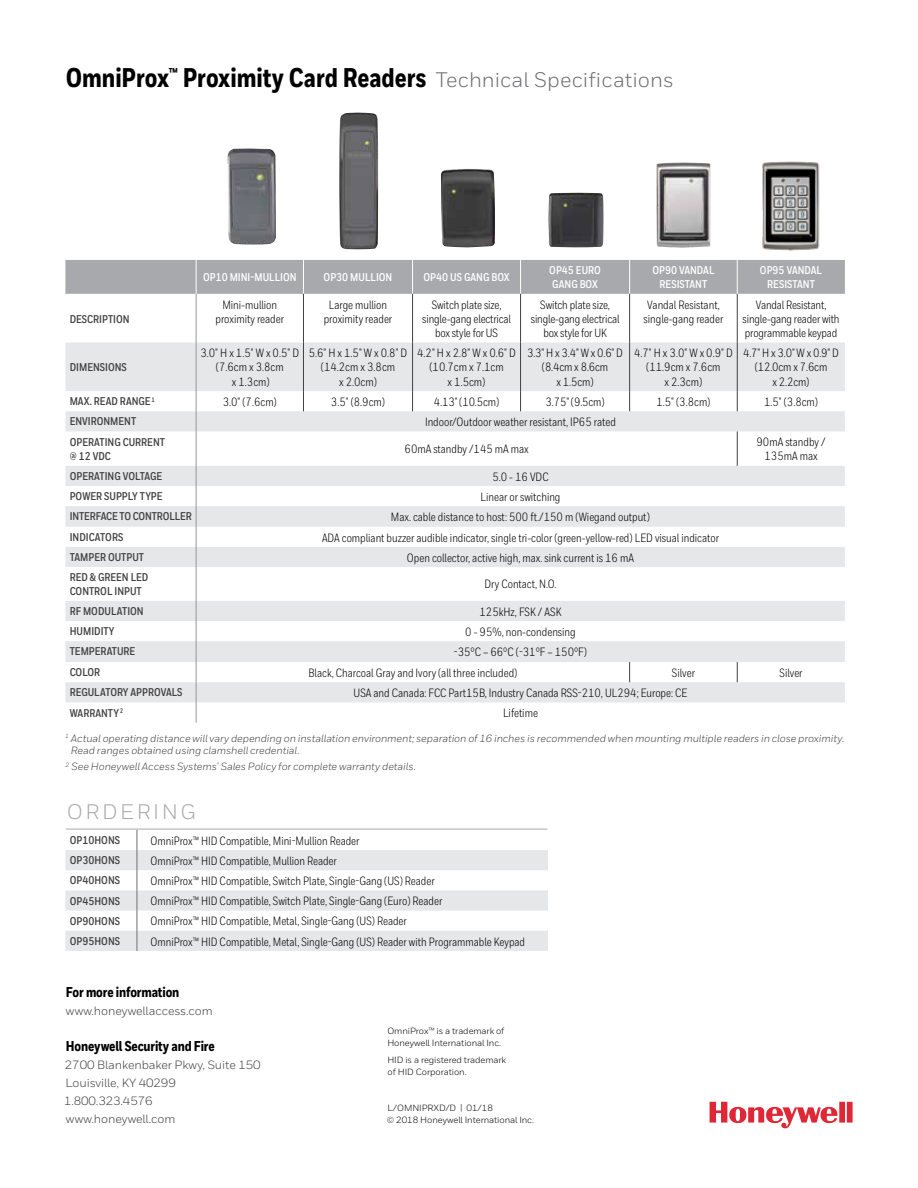
<style>
.page{position:relative;width:918px;height:1188px;background:#fff}
.page>*{position:absolute;margin:0;border:0;box-sizing:border-box;transform-origin:0 0}
.t1{font:800 27px "Honeywell Cond";color:#000}
.t2{font:21px "Honeywell Sans";letter-spacing:.12em;color:#a7a9ac}
.t3{font:800 14.25px "Honeywell Cond";letter-spacing:-.01em;color:#000}
.t4{font:12px/14.2px "Honeywell Cond";color:#000;text-align:center}
.t5{font:12px/18px "Honeywell Sans";letter-spacing:-.01em;color:#414042}
.t6{font:700 11.25px/14.2px "Honeywell Cond";color:#414042}
.t7{font:700 11.25px/14.2px "Honeywell Cond";color:#fff;text-align:center}
.t8{font:italic 10.5px/12px "Honeywell Sans";letter-spacing:-.005em;color:#414042}
.t9{font:9px/12px "Honeywell Sans";letter-spacing:-.01em;color:#000}
.s1{font-family:"Honeywell Sans";font-weight:400;font-size:21px;color:#6d6e71}
</style>
<div class="page">
<svg style="left:710px;top:1102px;width:143px;height:27px"></svg>
<hr style="left:66px;top:829px;width:481px;height:1px;background:#a7a9ac">
<svg style="left:65px;top:850px;width:483px;height:101px;fill:#e6e7e8"></svg>
<svg style="left:137px;top:830px;width:1px;height:121px"></svg>
<img style="left:227px;top:148px;width:49px;height:97px">
<img style="left:339px;top:112px;width:39px;height:137px">
<img style="left:441px;top:169px;width:54px;height:78px">
<img style="left:548px;top:193px;width:56px;height:54px">
<img style="left:656px;top:163px;width:55px;height:85px">
<img style="left:762px;top:161px;width:58px;height:90px">
<div style="left:65px;top:260px;width:780px;height:34px;background:#a7a9ac"></div>
<svg style="left:65px;top:342px;width:780px;height:360px;fill:#e6e7e8"></svg>
<hr style="left:196px;top:431px;width:1px;height:35px;background:#939598">
<svg style="left:629px;top:662px;width:1px;height:20px"></svg>
<hr style="left:737px;top:431px;width:1px;height:35px;background:#414042">
<hr style="left:737px;top:342px;width:1px;height:49px;background:#414042">
<hr style="left:737px;top:294px;width:1px;height:48px;background:#414042">
<svg style="left:737px;top:391px;width:1px;height:20px"></svg>
<svg style="left:737px;top:662px;width:1px;height:20px"></svg>
<hr style="left:196px;top:567px;width:1px;height:34px;background:#939598">
<svg style="left:196px;top:466px;width:1px;height:101px"></svg>
<hr style="left:196px;top:294px;width:1px;height:48px;background:#939598">
<hr style="left:196px;top:342px;width:1px;height:49px;background:#939598">
<svg style="left:196px;top:391px;width:1px;height:40px"></svg>
<hr style="left:196px;top:260px;width:1px;height:34px;background:#fff">
<hr style="left:303px;top:260px;width:1px;height:34px;background:#fff">
<hr style="left:412px;top:260px;width:1px;height:34px;background:#fff">
<hr style="left:520px;top:260px;width:1px;height:34px;background:#fff">
<hr style="left:629px;top:260px;width:1px;height:34px;background:#fff">
<hr style="left:737px;top:260px;width:1px;height:34px;background:#fff">
<hr style="left:303px;top:294px;width:1px;height:48px;background:#414042">
<hr style="left:303px;top:342px;width:1px;height:49px;background:#414042">
<svg style="left:303px;top:391px;width:1px;height:20px"></svg>
<hr style="left:412px;top:294px;width:1px;height:48px;background:#414042">
<hr style="left:412px;top:342px;width:1px;height:49px;background:#414042">
<svg style="left:412px;top:391px;width:1px;height:20px"></svg>
<hr style="left:520px;top:294px;width:1px;height:48px;background:#414042">
<hr style="left:520px;top:342px;width:1px;height:49px;background:#414042">
<svg style="left:520px;top:391px;width:1px;height:20px"></svg>
<hr style="left:629px;top:294px;width:1px;height:48px;background:#414042">
<hr style="left:629px;top:342px;width:1px;height:49px;background:#414042">
<svg style="left:629px;top:391px;width:1px;height:20px"></svg>
<svg style="left:196px;top:601px;width:1px;height:122px"></svg>
<h1 class="t1" style="left:66px;top:61px;width:609px">OmniProx<sup>™</sup> Proximity Card Readers <span class="s1">Technical Specifications</span></h1>
<p class="t6" style="left:70px;top:312px;width:61px">DESCRIPTION</p>
<p class="t6" style="left:70px;top:360px;width:59px">DIMENSIONS</p>
<p class="t7" style="left:203px;top:271px;width:95px">OP10 MINI-MULLION</p>
<p class="t7" style="left:324px;top:271px;width:70px">OP30 MULLION</p>
<p class="t7" style="left:424px;top:271px;width:88px">OP40 US GANG BOX</p>
<p class="t7" style="left:549px;top:263px;width:53px;text-align:left">OP45 EURO<br>GANG BOX</p>
<p class="t7" style="left:652px;top:263px;width:64px">OP90 VANDAL<br>RESISTANT</p>
<p class="t7" style="left:760px;top:263px;width:64px">OP95 VANDAL<br>RESISTANT</p>
<p class="t4" style="left:216px;top:297px;width:70px">Mini-mullion proximity reader</p>
<p class="t4" style="left:324px;top:297px;width:70px">Large mullion proximity reader</p>
<p class="t4" style="left:422px;top:297px;width:90px">Switch plate size, single-gang electrical box style for US</p>
<p class="t4" style="left:531px;top:297px;width:90px">Switch plate size, single-gang electrical box style for UK</p>
<p class="t4" style="left:644px;top:297px;width:81px;text-align:left">Vandal Resistant, single-gang reader</p>
<p class="t4" style="left:743px;top:297px;width:98px">Vandal Resistant, single-gang reader with programmable keypad</p>
<p class="t4" style="left:200px;top:346px;width:100px">3.0" H x 1.5" W x 0.5" D (7.6cm x 3.8cm<br>x 1.3cm)</p>
<p class="t4" style="left:309px;top:346px;width:100px">5.6" H x 1.5" W x 0.8" D (14.2cm x 3.8cm<br>x 2.0cm)</p>
<p class="t4" style="left:417px;top:346px;width:100px">4.2" H x 2.8" W x 0.6" D (10.7cm x 7.1cm<br>x 1.5cm)</p>
<p class="t4" style="left:527px;top:346px;width:97px">3.3" H x 3.4" W x 0.6" D (8.4cm x 8.6cm<br>x 1.5cm)</p>
<p class="t4" style="left:634px;top:346px;width:100px">4.7" H x 3.0" W x 0.9" D (11.9cm x 7.6cm<br>x 2.3cm)</p>
<p class="t4" style="left:743px;top:346px;width:97px">4.7" H x 3.0" W x 0.9" D (12.0cm x 7.6cm<br>x 2.2cm)</p>
<p class="t6" style="left:70px;top:395px;width:87px">MAX. READ RANGE<sup>1</sup></p>
<p class="t4" style="left:223px;top:395px;width:56px">3.0" (7.6cm)</p>
<p class="t4" style="left:331px;top:395px;width:56px">3.5" (8.9cm)</p>
<p class="t4" style="left:434px;top:395px;width:67px">4.13" (10.5cm)</p>
<p class="t4" style="left:546px;top:395px;width:61px">3.75" (9.5cm)</p>
<p class="t4" style="left:656px;top:395px;width:56px">1.5" (3.8cm)</p>
<p class="t4" style="left:764px;top:395px;width:56px">1.5" (3.8cm)</p>
<p class="t6" style="left:70px;top:415px;width:68px">ENVIRONMENT</p>
<p class="t4" style="left:425px;top:415px;width:192px">Indoor/Outdoor weather resistant, IP65 rated</p>
<p class="t6" style="left:70px;top:435px;width:97px">OPERATING CURRENT @ 12 VDC</p>
<p class="t4" style="left:405px;top:442px;width:126px">60mA standby /145 mA max</p>
<p class="t4" style="left:757px;top:435px;width:71px">90mA standby /<br>135mA max</p>
<p class="t6" style="left:70px;top:469px;width:94px">OPERATING VOLTAGE</p>
<p class="t4" style="left:492px;top:469px;width:58px">5.0 - 16 VDC</p>
<p class="t6" style="left:70px;top:489px;width:94px">POWER SUPPLY TYPE</p>
<p class="t4" style="left:481px;top:490px;width:81px">Linear or switching</p>
<p class="t6" style="left:70px;top:510px;width:124px">INTERFACE TO CONTROLLER</p>
<p class="t4" style="left:391px;top:510px;width:261px">Max. cable distance to host: 500 ft./150 m (Wiegand output)</p>
<p class="t6" style="left:70px;top:530px;width:55px">INDICATORS</p>
<p class="t4" style="left:322px;top:530px;width:398px">ADA compliant buzzer audible indicator, single tri-color (green-yellow-red) LED visual indicator</p>
<p class="t6" style="left:70px;top:550px;width:76px">TAMPER OUTPUT</p>
<p class="t4" style="left:407px;top:550px;width:229px">Open collector, active high, max. sink current is 16 mA</p>
<p class="t6" style="left:70px;top:570px;width:80px">RED &amp; GREEN LED<br>CONTROL INPUT</p>
<p class="t4" style="left:484px;top:577px;width:74px">Dry Contact, N.O.</p>
<p class="t6" style="left:70px;top:604px;width:75px">RF MODULATION</p>
<p class="t4" style="left:480px;top:604px;width:83px">125kHz, FSK / ASK</p>
<p class="t6" style="left:70px;top:624px;width:46px">HUMIDITY</p>
<p class="t4" style="left:465px;top:625px;width:112px">0 - 95%, non-condensing</p>
<p class="t6" style="left:70px;top:645px;width:67px">TEMPERATURE</p>
<p class="t4" style="left:454px;top:645px;width:135px">-35°C – 66°C (-31°F – 150°F)</p>
<p class="t6" style="left:70px;top:665px;width:32px">COLOR</p>
<p class="t4" style="left:308px;top:666px;width:211px">Black, Charcoal Gray and Ivory (all three included)</p>
<p class="t4" style="left:672px;top:666px;width:25px">Silver</p>
<p class="t4" style="left:780px;top:666px;width:25px">Silver</p>
<p class="t6" style="left:70px;top:686px;width:114px">REGULATORY APPROVALS</p>
<p class="t4" style="left:354px;top:686px;width:335px">USA and Canada: FCC Part15B, Industry Canada RSS-210, UL294; Europe: CE</p>
<p class="t6" style="left:70px;top:706px;width:55px">WARRANTY<sup>2</sup></p>
<p class="t4" style="left:503px;top:706px;width:36px">Lifetime</p>
<p class="t8" style="left:71px;top:732px;width:775px;text-indent:-6px"><sup>1</sup> Actual operating distance will vary depending on installation environment; separation of 16 inches is recommended when mounting multiple readers in close proximity.<br>Read ranges obtained using clamshell credential.</p>
<p class="t8" style="left:66px;top:761px;width:352px"><sup>2</sup> See Honeywell Access Systems’ Sales Policy for complete warranty details.</p>
<h2 class="t2" style="left:67px;top:799px;width:130px">ORDERING</h2>
<p class="t6" style="left:70px;top:833px;width:52px">OP10HONS</p>
<p class="t4" style="left:150px;top:833px;width:211px">OmniProx™ HID Compatible, Mini-Mullion Reader</p>
<p class="t6" style="left:70px;top:854px;width:52px">OP30HONS</p>
<p class="t4" style="left:150px;top:854px;width:188px">OmniProx™ HID Compatible, Mullion Reader</p>
<p class="t6" style="left:70px;top:874px;width:52px">OP40HONS</p>
<p class="t4" style="left:150px;top:874px;width:286px">OmniProx™ HID Compatible, Switch Plate, Single-Gang (US) Reader</p>
<p class="t6" style="left:70px;top:894px;width:52px">OP45HONS</p>
<p class="t4" style="left:150px;top:894px;width:293px">OmniProx™ HID Compatible, Switch Plate, Single-Gang (Euro) Reader</p>
<p class="t6" style="left:70px;top:914px;width:52px">OP90HONS</p>
<p class="t4" style="left:150px;top:914px;width:258px">OmniProx™ HID Compatible, Metal, Single-Gang (US) Reader</p>
<p class="t6" style="left:70px;top:934px;width:52px">OP95HONS</p>
<p class="t4" style="left:150px;top:934px;width:376px">OmniProx™ HID Compatible, Metal, Single-Gang (US) Reader with Programmable Keypad</p>
<p class="t3" style="left:66px;top:983px;width:115px">For more information</p>
<p class="t5" style="left:66px;top:1001px;width:148px">www.honeywellaccess.com</p>
<p class="t3" style="left:66px;top:1037px;width:150px">Honeywell Security and Fire</p>
<p class="t5" style="left:64px;top:1055px;width:198px">2700 Blankenbaker Pkwy, Suite 150<br>Louisville, KY 40299<br>1.800.323.4576 www.honeywell.com</p>
<p class="t9" style="left:387px;top:1025px;width:119px">OmniProx™ is a trademark of<br>Honeywell International Inc.</p>
<p class="t9" style="left:387px;top:1053px;width:120px">HID is a registered trademark of HID Corporation.</p>
<p class="t9" style="left:387px;top:1101px;width:149px">L/OMNIPRXD/D | 01/18<br>© 2018 Honeywell International Inc.</p>
</div>
